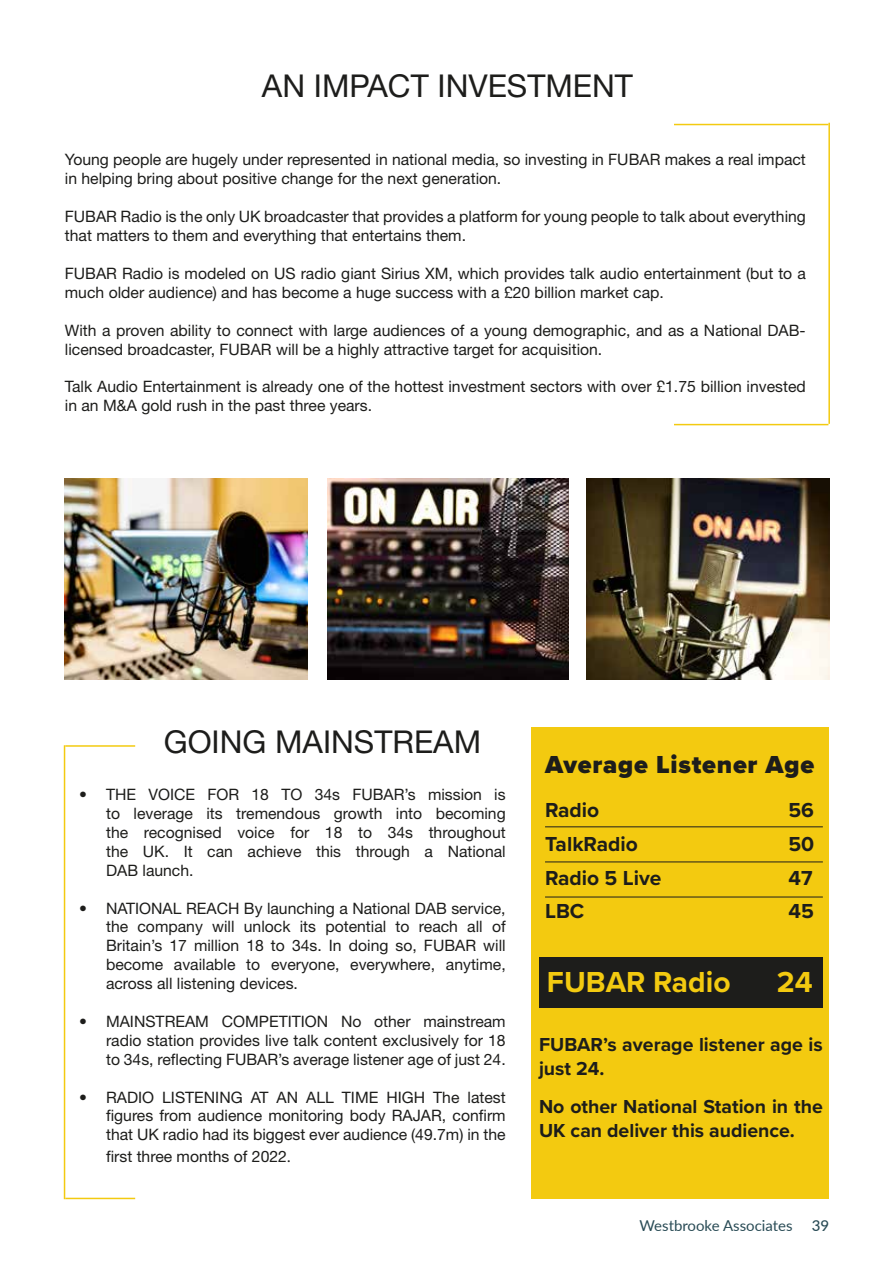
<style>
.page{position:relative;width:893px;height:1263px;background:#fff}
.page>*{position:absolute;margin:0;border:0;box-sizing:border-box;transform-origin:0 0}
.t1{font:31.5px "Helvetica Neue LT Std";color:#1d1d1b}
.t2{font:700 30px "Proxima Nova";color:#f3ca10}
.t3{font:900 25.5px "Proxima Nova";letter-spacing:.03em;color:#1d1d1b}
.t4{font:700 21px/33.8px "Proxima Nova";color:#1d1d1b}
.t5{font:700 19.5px/23.4px "Proxima Nova";color:#1d1d1b}
.t6{font:15.75px/18.9px "Helvetica Neue LT Std";color:#1d1d1b}
.t7{font:15px "Lato";color:#294b55}
.t8{font:500 15px "Lato";color:#294b55}
.s1{font-family:"Proxima Nova";font-size:18px}
</style>
<div class="page">
<img style="left:587px;top:478px;width:243px;height:202px">
<hr style="left:828px;top:123px;width:2px;height:301px;background:#f3ca10">
<hr style="left:674px;top:124px;width:154px;height:1px;background:#f3ca10">
<hr style="left:674px;top:424px;width:154px;height:1px;background:#f3ca10">
<div style="left:531px;top:728px;width:297px;height:471px;background:#f3ca10"></div>
<hr style="left:545px;top:826px;width:278px;height:1px;background:#1d1d1b">
<hr style="left:545px;top:861px;width:278px;height:1px;background:#1d1d1b">
<hr style="left:545px;top:897px;width:278px;height:1px;background:#1d1d1b">
<div style="left:539px;top:957px;width:284px;height:50px;background:#1d1d1b"></div>
<img style="left:328px;top:478px;width:241px;height:202px">
<img style="left:65px;top:478px;width:243px;height:202px">
<hr style="left:64px;top:745px;width:1px;height:454px;background:#f3ca10">
<hr style="left:65px;top:745px;width:70px;height:2px;background:#f3ca10">
<hr style="left:65px;top:1198px;width:70px;height:1px;background:#f3ca10">
<h1 class="t1" style="left:262px;top:67px;width:372px">AN IMPACT INVESTMENT</h1>
<p class="t6" style="left:65px;top:150px;width:742px">Young people are hugely under represented in national media, so investing in FUBAR makes a real impact in helping bring about positive change for the next generation.</p>
<p class="t6" style="left:65px;top:207px;width:743px">FUBAR Radio is the only UK broadcaster that provides a platform for young people to talk about everything that matters to them and everything that entertains them.</p>
<p class="t6" style="left:65px;top:264px;width:742px">FUBAR Radio is modeled on US radio giant Sirius XM, which provides talk audio entertainment (but to a much older audience) and has become a huge success with a £20 billion market cap.</p>
<p class="t6" style="left:65px;top:320px;width:742px">With a proven ability to connect with large audiences of a young demographic, and as a National DAB&shy;licensed broadcaster, FUBAR will be a highly attractive target for acquisition.</p>
<p class="t6" style="left:65px;top:377px;width:742px">Talk Audio Entertainment is already one of the hottest investment sectors with over £1.75 billion invested in an M&amp;A gold rush in the past three years.</p>
<h1 class="t1" style="left:164px;top:723px;width:319px">GOING MAINSTREAM</h1>
<p class="t6" style="left:106px;top:785px;width:401px;text-align:justify;text-indent:-27px">• THE VOICE FOR 18 TO 34s FUBAR’s mission is to leverage its tremendous growth into becoming the recognised voice for 18 to 34s throughout the UK. It can achieve this through a National DAB launch.</p>
<p class="t6" style="left:106px;top:898px;width:401px;text-align:justify;text-indent:-27px">• NATIONAL REACH By launching a National DAB service, the company will unlock its potential to reach all of Britain’s 17 million 18 to 34s. In doing so, FUBAR will become available to everyone, everywhere, anytime, across all listening devices.</p>
<p class="t6" style="left:106px;top:1012px;width:401px;text-align:justify;text-indent:-27px">• MAINSTREAM COMPETITION No other mainstream radio station provides live talk content exclusively for 18 to 34s, reflecting FUBAR’s average listener age of just 24.</p>
<p class="t6" style="left:106px;top:1087px;width:401px;text-align:justify;text-indent:-27px">• RADIO LISTENING AT AN ALL TIME HIGH The latest figures from audience monitoring body RAJAR, confirm that UK radio had its biggest ever audience (49.7m) in the</p>
<p class="t6" style="left:106px;top:1147px;width:187px">first three months of 2022<span class="s1">.</span></p>
<h3 class="t3" style="left:545px;top:746px;width:271px">Average Listener Age</h3>
<h3 class="t4" style="left:545px;top:793px;width:118px">Radio<br>TalkRadio<br>Radio 5 Live<br>LBC</h3>
<h3 class="t4" style="left:788px;top:793px;width:27px;text-align:justify">56<br>50<br>47<br>45</h3>
<h2 class="t2" style="left:547px;top:960px;width:185px">FUBAR Radio</h2>
<h2 class="t2" style="left:777px;top:960px;width:37px">24</h2>
<p class="t5" style="left:539px;top:1033px;width:285px">FUBAR’s average listener age is just 24.</p>
<p class="t5" style="left:539px;top:1094px;width:285px">No other National Station in the<br>UK can deliver this audience.</p>
<p class="t7" style="left:640px;top:1215px;width:155px">Westbrooke Associates</p>
<p class="t8" style="left:812px;top:1215px;width:19px">39</p>
</div>
